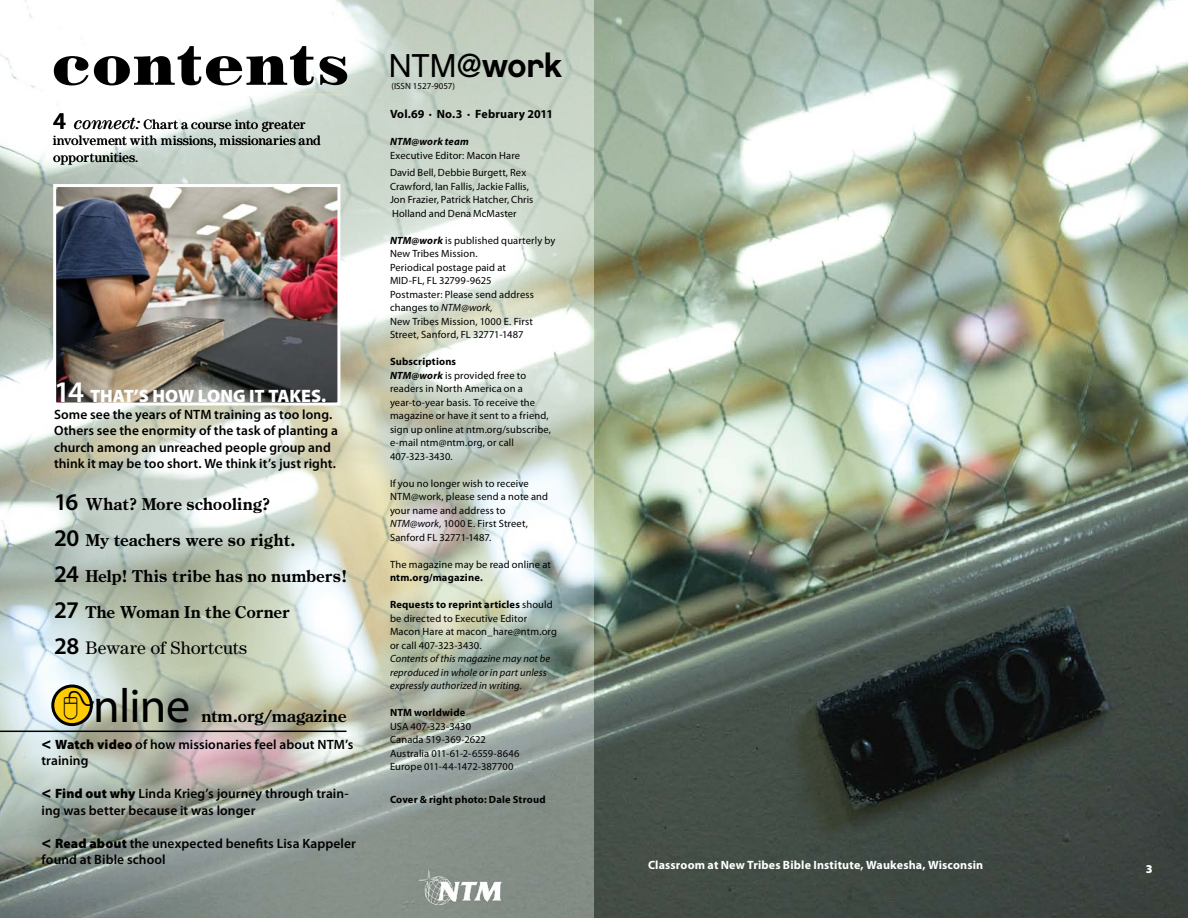
<style>
.page{position:relative;width:1188px;height:918px;background:#fff}
.page>*{position:absolute;margin:0;border:0;box-sizing:border-box;transform-origin:0 0}
.t1{font:900 57px "Century 725 BT";letter-spacing:.025em;color:#000}
.t2{font:48px "Myriad Pro";letter-spacing:-.015em;color:#000}
.t3{font:33px "Chalet London Nineteen Sixty";color:#000}
.t4{font:600 18px/36px "Century Retrospective S Si";letter-spacing:.005em;color:#000}
.t5{font:900 18px "Myriad Pro";letter-spacing:-.01em;color:#fff}
.t6{font:18px "Century S Si";color:#000}
.t7{font:700 16.5px "Century Old Style Std";letter-spacing:.015em;color:#000}
.t8{font:600 13.5px/16.5px "Myriad Pro";letter-spacing:.005em;color:#000}
.t9{font:13.5px/16.5px "Century S Si";letter-spacing:.02em;color:#000}
.t10{font:700 12px "Myriad Pro";letter-spacing:.015em;color:#fff}
.t11{font:700 12px "Myriad Pro";letter-spacing:.01em;color:#000}
.t12{font:900 12px "Myriad Pro";color:#fff}
.t13{font:10.5px/13.5px "Myriad Pro";letter-spacing:.01em;color:#000}
.t14{font:italic 10.5px/13.5px "Myriad Pro";letter-spacing:.01em;color:#000}
.t15{font:700 10.5px "Myriad Pro";letter-spacing:.02em;color:#000}
.t16{font:italic 700 10.5px "Myriad Pro";letter-spacing:.015em;color:#000}
.t17{font:9px "Myriad";color:#000}
.s1{font-family:"Myriad Pro";font-weight:600;font-size:24px}
.s2{font-style:italic;font-size:18px}
.s3{font-weight:600;font-size:30px}
.s4{font-family:"Myriad Pro";font-size:24px}
.s5{font-size:45px}
.s6{font-weight:900;font-size:16.5px}
.s7{font-weight:900}
.s8{font-family:"Chalet New York Nineteen Eighty"}
.s9{font-weight:700;font-style:italic}
.s10{font-style:italic}
.s11{font-weight:700}
</style>
<div class="page">
<img style="left:594px;top:0;width:594px;height:918px">
<svg style="left:0;top:0;width:594px;height:918px"></svg>
<img style="left:418px;top:869px;width:85px;height:35px">
<hr style="left:0;top:731px;width:346px;height:1px;background:#000">
<svg style="left:53px;top:686px;width:38px;height:39px"></svg>
<div style="left:51px;top:685px;width:42px;height:41px;border:3px solid #000;border-radius:50%"></div>
<hr style="left:0;top:94px;width:346px;height:1px;background:#bea96f">
<img style="left:57px;top:188px;width:279px;height:213px">
<div style="left:53px;top:184px;width:287px;height:221px;border:3px solid #fff"></div>
<svg style="left:64px;top:690px;width:30px;height:29px"></svg>
<h1 class="t1" style="left:52px;top:30px;width:298px">contents</h1>
<p class="t9" style="left:53px;top:116px;width:269px"><span class="s1">4</span> <span class="s2">connect:</span> Chart a course into greater involvement with missions, missionaries and opportunities.</p>
<h3 class="t5" style="left:54px;top:384px;width:274px"><span class="s3">14</span> THAT’S HOW LONG IT TAKES.</h3>
<p class="t8" style="left:54px;top:406px;width:285px">Some see the years of NTM training as too long.<br>Others see the enormity of the task of planting a church among an unreached people group and think it may be too short. We think it’s just right.</p>
<h3 class="t4" style="left:54px;top:486px;width:295px"><span class="s4">16</span> What? More schooling?<br><span class="s4">20</span> My teachers were so right.<br><span class="s4">24</span> Help! This tribe has no numbers!<br><span class="s4">27</span> The Woman In the Corner</h3>
<h3 class="t6" style="left:54px;top:637px;width:194px"><span class="s1">28</span> Beware of Shortcuts</h3>
<h2 class="t2" style="left:68px;top:676px;width:124px"><span class="s5">o</span>nline</h2>
<h3 class="t7" style="left:202px;top:705px;width:147px">ntm.org/magazine</h3>
<p class="t8" style="left:42px;top:736px;width:313px"><span class="s6">&lt;</span> <span class="s7">Watch video</span> of how missionaries feel about NTM’s training</p>
<p class="t8" style="left:42px;top:785px;width:309px"><span class="s6">&lt;</span> <span class="s7">Find out why</span> Linda Krieg’s journey through train&shy;ing was better because it was longer</p>
<p class="t8" style="left:42px;top:835px;width:316px"><span class="s6">&lt;</span> <span class="s7">Read about</span> the unexpected benefits Lisa Kappeler found at Bible school</p>
<h3 class="t3" style="left:388px;top:45px;width:175px">NTM@<span class="s8">work</span></h3>
<p class="t17" style="left:392px;top:81px;width:65px">(ISSN 1527-9057)</p>
<p class="t11" style="left:390px;top:106px;width:165px">Vol.69 · No.3 · February 2011</p>
<p class="t16" style="left:390px;top:135px;width:80px">NTM@work team</p>
<p class="t13" style="left:390px;top:146px;width:138px;line-height:17.9px">Executive Editor: Macon Hare<br>David Bell, Debbie Burgett, Rex</p>
<p class="t13" style="left:390px;top:179px;width:145px">Crawford, Ian Fallis, Jackie Fallis,<br>Jon Frazier, Patrick Hatcher, Chris<br>Holland and Dena McMaster</p>
<p class="t13" style="left:390px;top:233px;width:167px"><span class="s9">NTM@work</span> is published quarterly by<br>New Tribes Mission.<br>Periodical postage paid at<br>MID-FL, FL 32799-9625<br>Postmaster: Please send address changes to <span class="s10">NTM@work,<br></span>New Tribes Mission, 1000 E. First<br>Street, Sanford, FL 32771-1487</p>
<p class="t13" style="left:390px;top:355px;width:163px"><span class="s11">Subscriptions<br></span><span class="s9">NTM@work</span> is provided free to readers in North America on a year-to-year basis. To receive the magazine or have it sent to a friend, sign up online at ntm.org/subscribe, e-mail ntm@ntm.org, or call<br>407-323-3430.</p>
<p class="t13" style="left:390px;top:476px;width:160px">If you no longer wish to receive<br>NTM@work, please send a note and your name and address to<br><span class="s10">NTM@work</span>, 1000 E. First Street,<br>Sanford FL 32771-1487.</p>
<p class="t13" style="left:390px;top:558px;width:163px">The magazine may be read online at</p>
<p class="t15" style="left:390px;top:571px;width:94px">ntm.org/magazine.</p>
<p class="t13" style="left:390px;top:598px;width:169px"><span class="s11">Requests to reprint articles</span> should be directed to Executive Editor<br>Macon Hare at macon_hare@ntm.org or call 407-323-3430.</p>
<p class="t14" style="left:390px;top:652px;width:162px">Contents of this magazine may not be reproduced in whole or in part unless expressly authorized in writing.</p>
<p class="t15" style="left:390px;top:706px;width:77px">NTM worldwide</p>
<p class="t13" style="left:390px;top:720px;width:131px">USA 407-323-3430<br>Canada 519-369-2622<br>Australia 011-61-2-6559-8646<br>Europe 011-44-1472-387700</p>
<p class="t15" style="left:390px;top:792px;width:157px">Cover &amp; right photo: Dale Stroud</p>
<p class="t10" style="left:648px;top:857px;width:337px">Classroom at New Tribes Bible Institute, Waukesha, Wisconsin</p>
<p class="t12" style="left:1146px;top:861px;width:8px">3</p>
</div>
